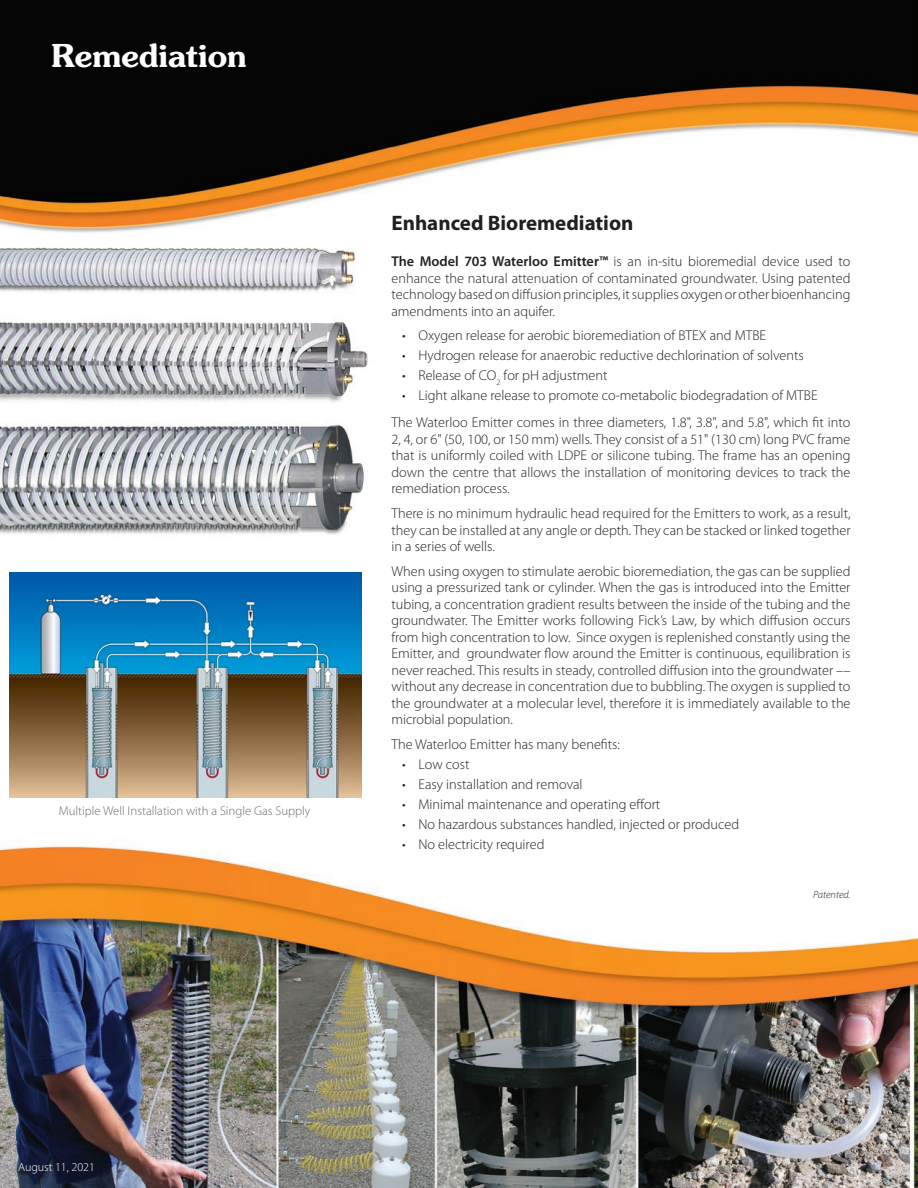
<style>
.page{position:relative;width:918px;height:1188px;background:#fff}
.page>*{position:absolute;margin:0;border:0;box-sizing:border-box;transform-origin:0 0}
.MAIN_Title{font:600 31.5px "Souvenir Std";color:#fff}
.Body_Subtitles{font:700 21px "Myriad Pro";color:#231f20}
.Body_Text{font:300 14.25px/16.5px "Myriad Pro";color:#231f20;text-align:justify}
.Captions{font:300 12.75px "Myriad Pro";color:#6c6d70}
.Body_Subtitles-2{font:300 12px "Myriad Pro";color:#fff}
.Body_Text-2{font:italic 300 10.5px "Myriad Pro";color:#231f20}
.s1{font-weight:600}
</style>
<div class="page">
<img style="left:0;top:0;width:918px;height:1188px">
<img style="left:0;top:239px;width:376px;height:310px">
<img style="left:10px;top:572px;width:351px;height:226px">
<p class="MAIN_Title" style="left:51px;top:36px;width:197px">Remediation</p>
<p class="Captions" style="left:59px;top:804px;width:253px">Multiple Well Installation with a Single Gas Supply</p>
<p class="Body_Subtitles" style="left:392px;top:211px;width:243px">Enhanced Bioremediation</p>
<p class="Body_Text" style="left:392px;top:254px;width:461px"><span class="s1">The Model 703 Waterloo Emitter™</span> is an in-situ bioremedial device used to enhance the natural attenuation of contaminated groundwater. Using patented technology based on diffusion principles, it supplies oxygen or other bioenhancing amendments into an aquifer.</p>
<p class="Body_Text" style="left:402px;top:327px;width:365px">• Oxygen release for aerobic bioremediation of BTEX and MTBE</p>
<p class="Body_Text" style="left:402px;top:347px;width:403px">• Hydrogen release for anaerobic reductive dechlorination of solvents</p>
<p class="Body_Text" style="left:402px;top:367px;width:207px">• Release of CO<sub>2</sub> for pH adjustment</p>
<p class="Body_Text" style="left:402px;top:387px;width:417px">• Light alkane release to promote co-metabolic biodegradation of MTBE</p>
<p class="Body_Text" style="left:392px;top:415px;width:461px">The Waterloo Emitter comes in three diameters, 1.8", 3.8", and 5.8", which fit into 2, 4, or 6" (50, 100, or 150 mm) wells. They consist of a 51" (130 cm) long PVC frame that is uniformly coiled with LDPE or silicone tubing. The frame has an opening down the centre that allows the installation of monitoring devices to track the remediation process.</p>
<p class="Body_Text" style="left:392px;top:505px;width:461px">There is no minimum hydraulic head required for the Emitters to work, as a result, they can be installed at any angle or depth. They can be stacked or linked together in a series of wells.</p>
<p class="Body_Text" style="left:392px;top:563px;width:461px">When using oxygen to stimulate aerobic bioremediation, the gas can be supplied using a pressurized tank or cylinder. When the gas is introduced into the Emitter tubing, a concentration gradient results between the inside of the tubing and the groundwater. The Emitter works following Fick’s Law, by which diffusion occurs from high concentration to low. Since oxygen is replenished constantly using the Emitter, and groundwater flow around the Emitter is continuous, equilibration is never reached. This results in steady, controlled diffusion into the groundwater –– without any decrease in concentration due to bubbling. The oxygen is supplied to the groundwater at a molecular level, therefore it is immediately available to the microbial population.</p>
<p class="Body_Text" style="left:392px;top:736px;width:230px">The Waterloo Emitter has many benefits:</p>
<p class="Body_Text" style="left:402px;top:756px;width:69px">• Low cost</p>
<p class="Body_Text" style="left:402px;top:776px;width:182px">• Easy installation and removal</p>
<p class="Body_Text" style="left:402px;top:796px;width:260px">• Minimal maintenance and operating effort</p>
<p class="Body_Text" style="left:402px;top:816px;width:338px">• No hazardous substances handled, injected or produced</p>
<p class="Body_Text" style="left:402px;top:836px;width:144px">• No electricity required</p>
<p class="Body_Text-2" style="left:813px;top:889px;width:39px">Patented.</p>
<p class="Body_Subtitles-2" style="left:18px;top:1161px;width:78px">August 11, 2021</p>
</div>
